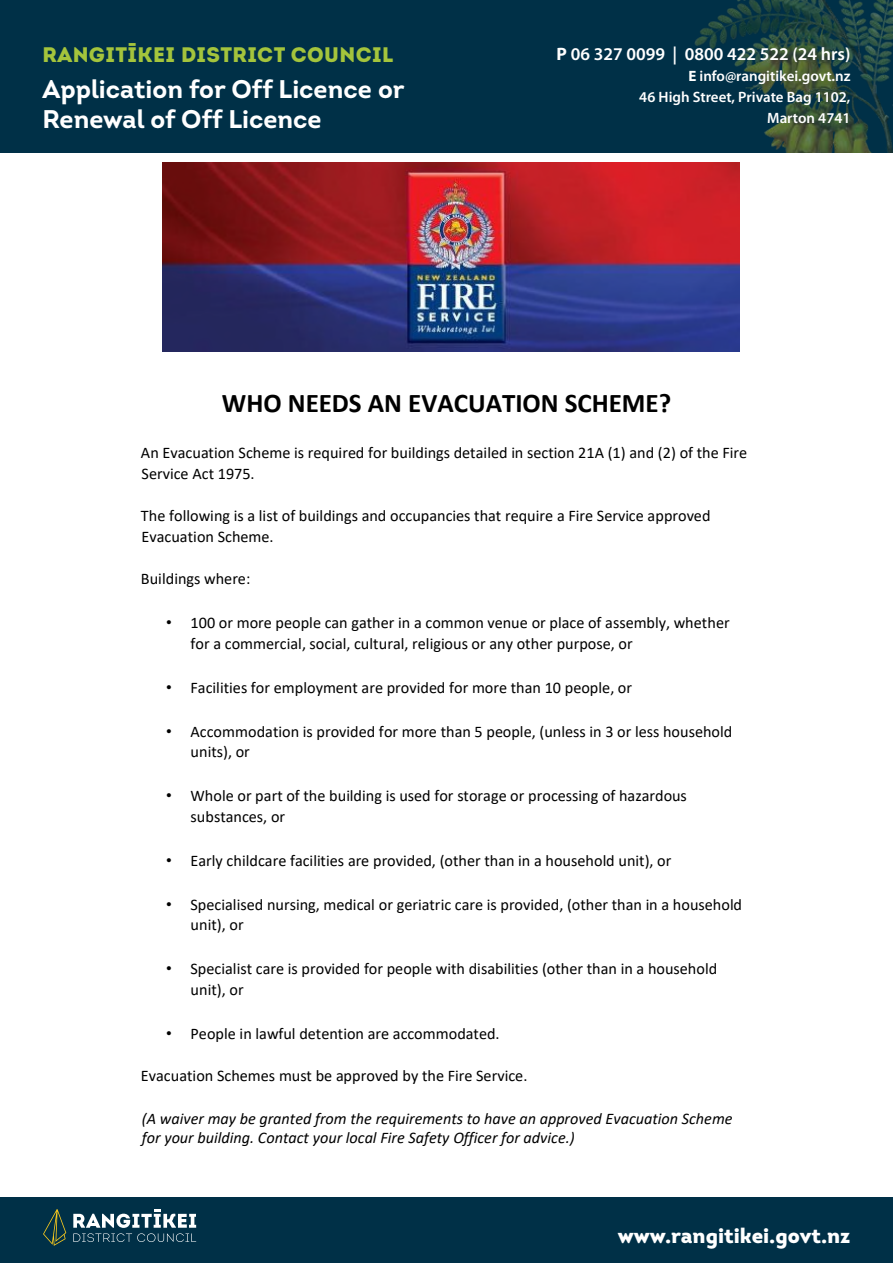
<style>
.page{position:relative;width:893px;height:1263px;background:#fff}
.page>*{position:absolute;margin:0;border:0;box-sizing:border-box;transform-origin:0 0}
.t1{font:700 27px "Calibri";color:#000}
.t2{font:700 25.5px/30.6px "Intro";color:#fff}
.t3{font:21px "Intro Black Caps";letter-spacing:.02em;color:#a4c43c}
.t4{font:900 21px "Intro";color:#fff}
.t5{font:600 18px "Myriad Pro";color:#fff}
.t6{font:16.2px/20.5px "Calibri";color:#000}
.t7{font:italic 16.2px/20px "Calibri";color:#000}
.t8{font:600 15px/21px "Myriad Pro";color:#fff;text-align:right}
.s1{font-weight:700}
.s2{font-family:"Arial"}
</style>
<div class="page">
<div style="left:0;top:1197px;width:893px;height:66px;background:#003047"></div>
<svg style="left:43px;top:1209px;width:23px;height:37px"></svg>
<svg style="left:73px;top:1209px;width:123px;height:33px"></svg>
<div style="left:0;top:0;width:893px;height:152px;background:#003047"></div>
<img style="left:694px;top:0;width:199px;height:152px">
<img style="left:162px;top:162px;width:577px;height:190px">
<p class="t3" style="left:43px;top:41px;width:352px">RANGITĪKEI DISTRICT COUNCIL</p>
<h2 class="t2" style="left:43px;top:73px;width:364px">Application for Off Licence or<br>Renewal of Off Licence</h2>
<p class="t5" style="left:557px;top:42px;width:295px"><span class="s1">P</span> 06 327 0099 | 0800 422 522 (24 hrs)</p>
<p class="t8" style="left:639px;top:65px;width:213px"><span class="s1">E</span> info@rangitikei.govt.nz<br>46 High Street, Private Bag 1102,<br>Marton 4741</p>
<h1 class="t1" style="left:222px;top:384px;width:451px">WHO NEEDS AN EVACUATION SCHEME?</h1>
<p class="t6" style="left:141px;top:442px;width:608px">An Evacuation Scheme is required for buildings detailed in section 21A (1) and (2) of the Fire<br>Service Act 1975.</p>
<p class="t6" style="left:141px;top:505px;width:571px">The following is a list of buildings and occupancies that require a Fire Service approved<br>Evacuation Scheme.</p>
<p class="t6" style="left:141px;top:568px;width:111px">Buildings where:</p>
<p class="t6" style="left:191px;top:612px;width:541px;text-indent:-24px"><span class="s2">•</span> 100 or more people can gather in a common venue or place of assembly, whether for a commercial, social, cultural, religious or any other purpose, or</p>
<p class="t6" style="left:166px;top:677px;width:467px"><span class="s2">•</span> Facilities for employment are provided for more than 10 people, or</p>
<p class="t6" style="left:191px;top:721px;width:543px;text-indent:-24px"><span class="s2">•</span> Accommodation is provided for more than 5 people, (unless in 3 or less household units), or</p>
<p class="t6" style="left:191px;top:785px;width:498px;text-indent:-24px"><span class="s2">•</span> Whole or part of the building is used for storage or processing of hazardous substances, or</p>
<p class="t6" style="left:166px;top:850px;width:507px"><span class="s2">•</span> Early childcare facilities are provided, (other than in a household unit), or</p>
<p class="t6" style="left:191px;top:894px;width:553px;text-indent:-24px"><span class="s2">•</span> Specialised nursing, medical or geriatric care is provided, (other than in a household unit), or</p>
<p class="t6" style="left:191px;top:958px;width:528px;text-indent:-24px"><span class="s2">•</span> Specialist care is provided for people with disabilities (other than in a household unit), or</p>
<p class="t6" style="left:166px;top:1023px;width:335px"><span class="s2">•</span> People in lawful detention are accommodated.</p>
<p class="t6" style="left:141px;top:1065px;width:388px">Evacuation Schemes must be approved by the Fire Service.</p>
<p class="t7" style="left:142px;top:1107px;width:592px">(A waiver may be granted from the requirements to have an approved Evacuation Scheme for your building. Contact your local Fire Safety Officer for advice.)</p>
<p class="t4" style="left:618px;top:1221px;width:234px">www.rangitikei.govt.nz</p>
</div>
